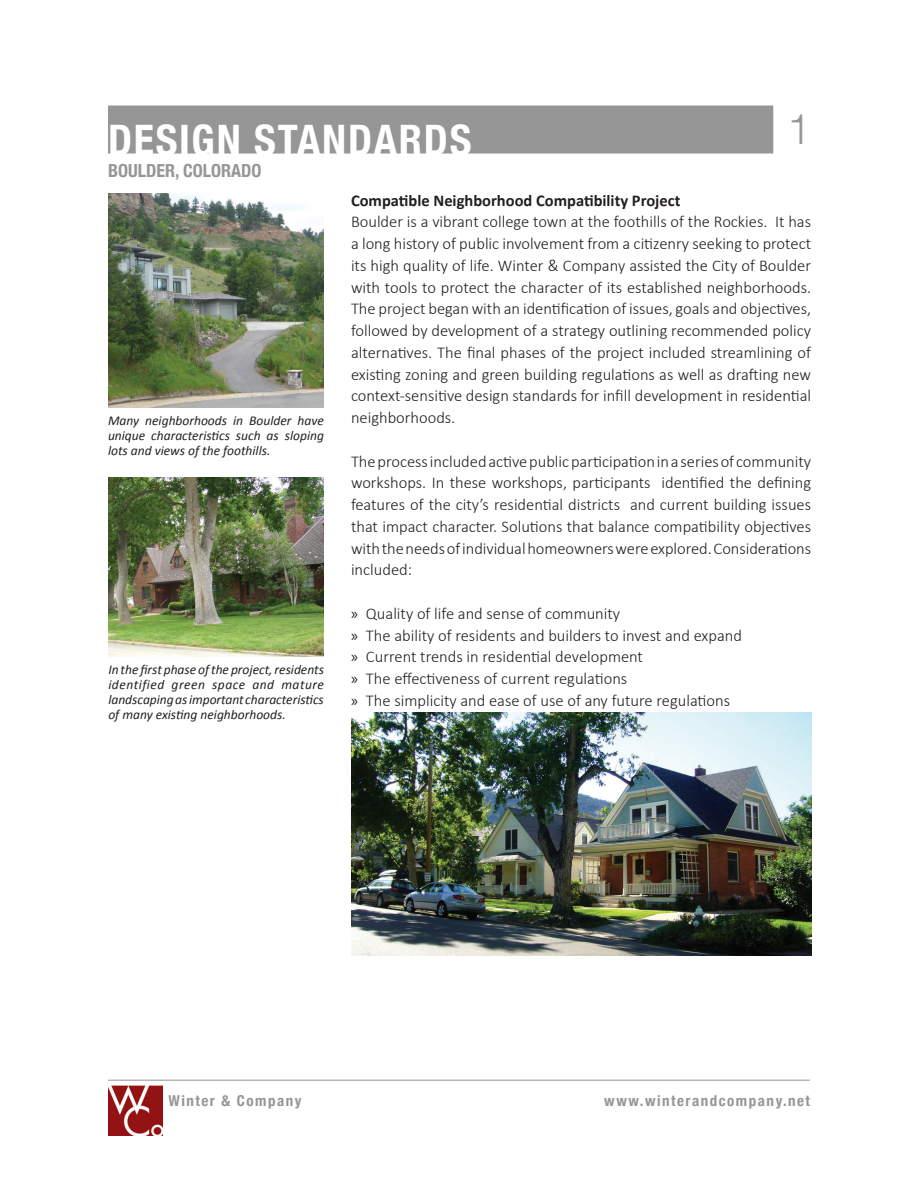
<style>
.page{position:relative;width:918px;height:1188px;background:#fff}
.page>*{position:absolute;margin:0;border:0;box-sizing:border-box;transform-origin:0 0}
.t1{font:700 condensed 42px "Helvetica Neue";letter-spacing:.04em;color:#fff}
.t2{font:300 42px "Helvetica Neue";color:#969696}
.t3{font:700 condensed 18px "Helvetica Neue";color:#969696}
.t4{font:300 16.5px/21.8px "Calibri";color:#231f20;text-align:justify}
.t5{font:700 16.5px "Calibri";color:#231f20}
.t6{font:700 condensed 15px "Helvetica Neue";letter-spacing:.1em;color:#969696}
.t7{font:italic 13.5px/15px "Calibri";color:#231f20;text-align:justify}
.s1{font-family:"Myriad Pro";font-weight:400}
</style>
<div class="page">
<hr style="left:108px;top:1080px;width:702px;height:1px;background:#969696">
<img style="left:108px;top:1086px;width:55px;height:50px">
<div style="left:108px;top:106px;width:665px;height:48px;background:#969696"></div>
<img style="left:351px;top:713px;width:460px;height:242px">
<img style="left:108px;top:193px;width:216px;height:215px">
<img style="left:108px;top:478px;width:216px;height:179px">
<h1 class="t1" style="left:108px;top:105px;width:365px">DESIGN STANDARDS</h1>
<p class="t3" style="left:108px;top:156px;width:155px">BOULDER, COLORADO</p>
<h1 class="t2" style="left:788px;top:95px;width:25px">1</h1>
<p class="t7" style="left:108px;top:412px;width:218px">Many neighborhoods in Boulder have unique characteristics such as sloping lots and views of the foothills.</p>
<p class="t7" style="left:108px;top:661px;width:217px">In the first phase of the project, residents identified green space and mature landscaping as important characteristics of many existing neighborhoods.</p>
<p class="t5" style="left:351px;top:190px;width:331px">Compatible Neighborhood Compatibility Project</p>
<p class="t4" style="left:351px;top:210px;width:462px">Boulder is a vibrant college town at the foothills of the Rockies. It has a long history of public involvement from a citizenry seeking to protect its high quality of life. Winter &amp; Company assisted the City of Boulder with tools to protect the character of its established neighborhoods.<br>The project began with an identification of issues, goals and objectives, followed by development of a strategy outlining recommended policy alternatives. The final phases of the project included streamlining of existing zoning and green building regulations as well as drafting new context-sensitive design standards for infill development in residential neighborhoods.</p>
<p class="t4" style="left:351px;top:450px;width:462px">The process included active public participation in a series of community workshops. In these workshops, participants identified the defining features of the city’s residential districts and current building issues that impact character. Solutions that balance compatibility objectives with the needs of individual homeowners were explored. Considerations included:</p>
<p class="t4" style="left:351px;top:602px;width:393px;text-align:left"><span class="s1">»</span> Quality of life and sense of community<br><span class="s1">»</span> The ability of residents and builders to invest and expand <span class="s1">»</span> Current trends in residential development<br><span class="s1">»</span> The effectiveness of current regulations<br><span class="s1">»</span> The simplicity and ease of use of any future regulations</p>
<p class="t6" style="left:168px;top:1089px;width:135px">Winter &amp; Company</p>
<p class="t6" style="left:604px;top:1089px;width:207px">www.winterandcompany.net</p>
</div>
